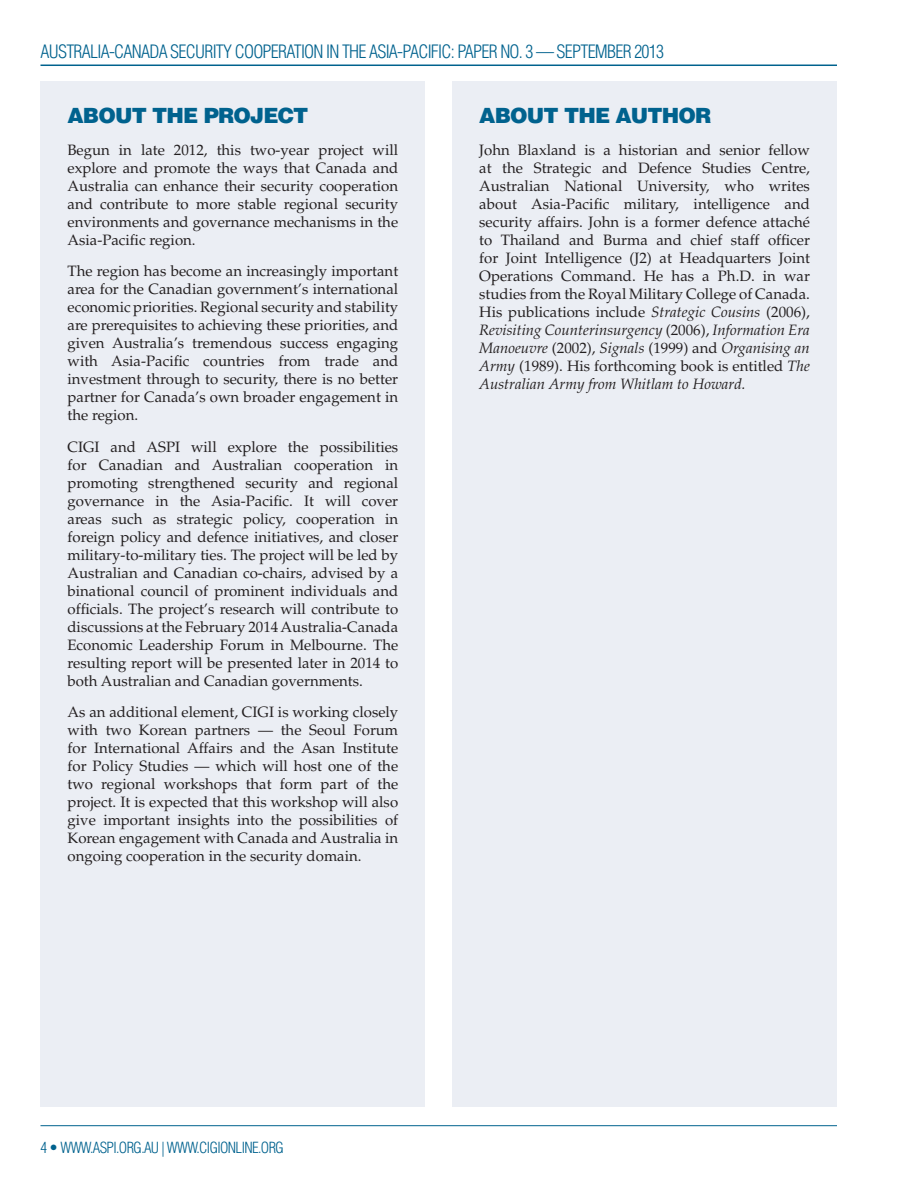
<style>
.page{position:relative;width:918px;height:1188px;background:#fff}
.page>*{position:absolute;margin:0;border:0;box-sizing:border-box;transform-origin:0 0}
.Heading_1{font:900 21px "Helvetica LT Std";letter-spacing:-.04em;color:#00628e}
.t1{font:300 condensed 18px "Helvetica LT Std";letter-spacing:-.04em;color:#00628e}
.t2{font:15px/18px "Palatino LT Std";color:#231f20;text-align:justify}
.t3{font:300 condensed 15px "Helvetica LT Std";letter-spacing:-.04em;color:#00628e}
.s1{font-style:italic}
</style>
<div class="page">
<hr style="left:40px;top:65px;width:797px;height:1px;background:#00628e">
<hr style="left:40px;top:1125px;width:797px;height:1px;background:#00628e">
<div style="left:452px;top:81px;width:385px;height:1026px;background:#ebeef4"></div>
<div style="left:40px;top:81px;width:385px;height:1026px;background:#ebeef4"></div>
<p class="t1" style="left:40px;top:40px;width:17px">AUSTRALIA</p>
<p class="t1" style="left:109px;top:40px;width:25px">-CANADA</p>
<p class="t1" style="left:170px;top:40px;width:17px">SECURITY</p>
<p class="t1" style="left:235px;top:40px;width:19px">COOPERATION</p>
<p class="t1" style="left:326px;top:40px;width:92px">IN THE ASIA-PACIFIC</p>
<p class="t1" style="left:451px;top:40px;width:24px">: PAPER</p>
<p class="t1" style="left:500px;top:40px;width:74px">NO. 3 — SEPTEMBER</p>
<p class="t1" style="left:634px;top:40px;width:31px">2013</p>
<p class="Heading_1" style="left:68px;top:102px;width:242px">ABOUT THE PROJECT</p>
<p class="t2" style="left:68px;top:141px;width:332px">Begun in late 2012, this two-year project will explore and promote the ways that Canada and Australia can enhance their security cooperation and contribute to more stable regional security environments and governance mechanisms in the Asia-Pacific region.</p>
<p class="t2" style="left:68px;top:262px;width:332px">The region has become an increasingly important area for the Canadian government’s international economic priorities. Regional security and stability are prerequisites to achieving these priorities, and given Australia’s tremendous success engaging with Asia-Pacific countries from trade and investment through to security, there is no better partner for Canada’s own broader engagement in the region.</p>
<p class="t2" style="left:68px;top:438px;width:332px">CIGI and ASPI will explore the possibilities for Canadian and Australian cooperation in promoting strengthened security and regional governance in the Asia-Pacific. It will cover areas such as strategic policy, cooperation in foreign policy and defence initiatives, and closer military-to-military ties. The project will be led by Australian and Canadian co-chairs, advised by a binational council of prominent individuals and officials. The project’s research will contribute to discussions at the February 2014 Australia-Canada Economic Leadership Forum in Melbourne. The resulting report will be presented later in 2014 to both Australian and Canadian governments.</p>
<p class="t2" style="left:68px;top:703px;width:332px">As an additional element, CIGI is working closely with two Korean partners — the Seoul Forum for International Affairs and the Asan Institute for Policy Studies — which will host one of the two regional workshops that form part of the project. It is expected that this workshop will also give important insights into the possibilities of Korean engagement with Canada and Australia in ongoing cooperation in the security domain.</p>
<p class="Heading_1" style="left:479px;top:102px;width:234px">ABOUT THE AUTHOR</p>
<p class="t2" style="left:479px;top:141px;width:332px">John Blaxland is a historian and senior fellow at the Strategic and Defence Studies Centre, Australian National University, who writes about Asia-Pacific military, intelligence and security affairs. John is a former defence attaché to Thailand and Burma and chief staff officer for Joint Intelligence (J2) at Headquarters Joint Operations Command. He has a Ph.D. in war studies from the Royal Military College of Canada.<br>His publications include <span class="s1">Strategic Cousins</span> (2006), <span class="s1">Revisiting Counterinsurgency</span> (2006), <span class="s1">Information Era Manoeuvre</span> (2002), <span class="s1">Signals</span> (1999) and <span class="s1">Organising an Army</span> (1989). His forthcoming book is entitled <span class="s1">The Australian Army from Whitlam to Howard.</span></p>
<p class="t3" style="left:40px;top:1138px;width:245px">4 • WWW.ASPI.ORG.AU | WWW.CIGIONLINE.ORG</p>
</div>
